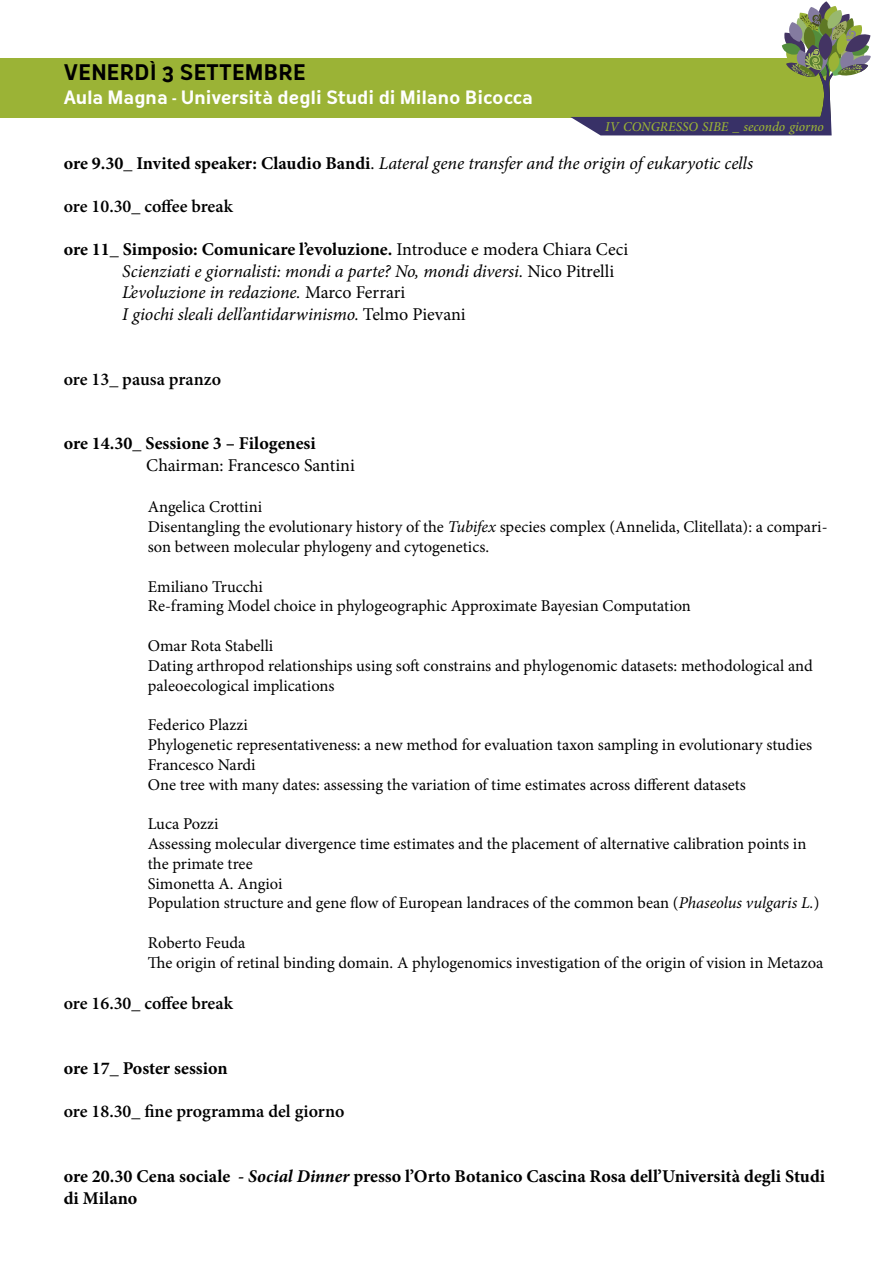
<style>
.page{position:relative;width:893px;height:1263px;background:#fff}
.page>*{position:absolute;margin:0;border:0;box-sizing:border-box;transform-origin:0 0}
.t1{font:700 21px "Oceania";color:#000}
.t2{font:italic 18px/21.6px "Minion Pro";letter-spacing:-.005em;color:#000}
.t3{font:700 18px/21.6px "Minion Pro";color:#000}
.t4{font:600 18px "Minion Pro";color:#000}
.t5{font:700 18px "Oceania";letter-spacing:-.01em;color:#fff}
.t6{font:18px "Minion Pro";color:#000}
.t7{font:16.5px/19.8px "Minion Pro";color:#000}
.t8{font:italic 500 13.5px "Minion Pro";color:#9bb336}
.s1{font-weight:700;font-style:normal}
.s2{font-style:normal}
.s3{font-style:italic}
</style>
<div class="page">
<div style="left:0;top:58px;width:829px;height:60px;background:#9bb336"></div>
<svg style="left:570px;top:1px;width:301px;height:134px"></svg>
<p class="t1" style="left:64px;top:60px;width:243px">VENERDÌ 3 SETTEMBRE</p>
<p class="t5" style="left:64px;top:86px;width:471px">Aula Magna - Università degli Studi di Milano Bicocca</p>
<p class="t8" style="left:605px;top:117px;width:220px">IV CONGRESSO SIBE _ secondo giorno</p>
<p class="t2" style="left:64px;top:152px;width:691px"><span class="s1">ore 9.30_ Invited speaker: Claudio Bandi</span><span class="s2">.</span> Lateral gene transfer and the origin of eukaryotic cells</p>
<p class="t4" style="left:64px;top:194px;width:171px">ore 10.30_ coffee break</p>
<p class="t2" style="left:122px;top:238px;width:507px;text-indent:-58px"><span class="s1">ore 11_ Simposio: Comunicare l’evoluzione.</span> <span class="s2">Introduce e modera Chiara Ceci </span>Scienziati e giornalisti: mondi a parte? No, mondi diversi. <span class="s2">Nico Pitrelli </span>L’evoluzione in redazione. <span class="s2">Marco Ferrari<br></span>I giochi sleali dell’antidarwinismo. <span class="s2">Telmo Pievani</span></p>
<p class="t4" style="left:64px;top:366px;width:159px">ore 13_ pausa pranzo</p>
<p class="t3" style="left:64px;top:433px;width:253px">ore 14.30_ Sessione 3 – Filogenesi</p>
<p class="t6" style="left:146px;top:453px;width:210px">Chairman: Francesco Santini</p>
<p class="t7" style="left:148px;top:497px;width:681px">Angelica Crottini<br>Disentangling the evolutionary history of the <span class="s3">Tubifex</span> species complex (Annelida, Clitellata): a compari&shy;son between molecular phylogeny and cytogenetics.</p>
<p class="t7" style="left:148px;top:576px;width:545px">Emiliano Trucchi<br>Re-framing Model choice in phylogeographic Approximate Bayesian Computation</p>
<p class="t7" style="left:148px;top:636px;width:667px">Omar Rota Stabelli<br>Dating arthropod relationships using soft constrains and phylogenomic datasets: methodological and paleoecological implications</p>
<p class="t7" style="left:148px;top:715px;width:666px">Federico Plazzi<br>Phylogenetic representativeness: a new method for evaluation taxon sampling in evolutionary studies Francesco Nardi<br>One tree with many dates: assessing the variation of time estimates across different datasets</p>
<p class="t7" style="left:148px;top:814px;width:673px">Luca Pozzi<br>Assessing molecular divergence time estimates and the placement of alternative calibration points in the primate tree<br>Simonetta A. Angioi<br>Population structure and gene flow of European landraces of the common bean (<span class="s3">Phaseolus vulgaris L.</span>)</p>
<p class="t7" style="left:148px;top:933px;width:677px">Roberto Feuda<br>The origin of retinal binding domain. A phylogenomics investigation of the origin of vision in Metazoa</p>
<p class="t4" style="left:64px;top:991px;width:171px">ore 16.30_ coffee break</p>
<p class="t3" style="left:64px;top:1057px;width:165px">ore 17_ Poster session</p>
<p class="t4" style="left:64px;top:1099px;width:282px">ore 18.30_ fine programma del giorno</p>
<p class="t3" style="left:64px;top:1165px;width:763px">ore 20.30 Cena sociale - <span class="s3">Social Dinner</span> presso l’Orto Botanico Cascina Rosa dell’Università degli Studi di Milano</p>
</div>
